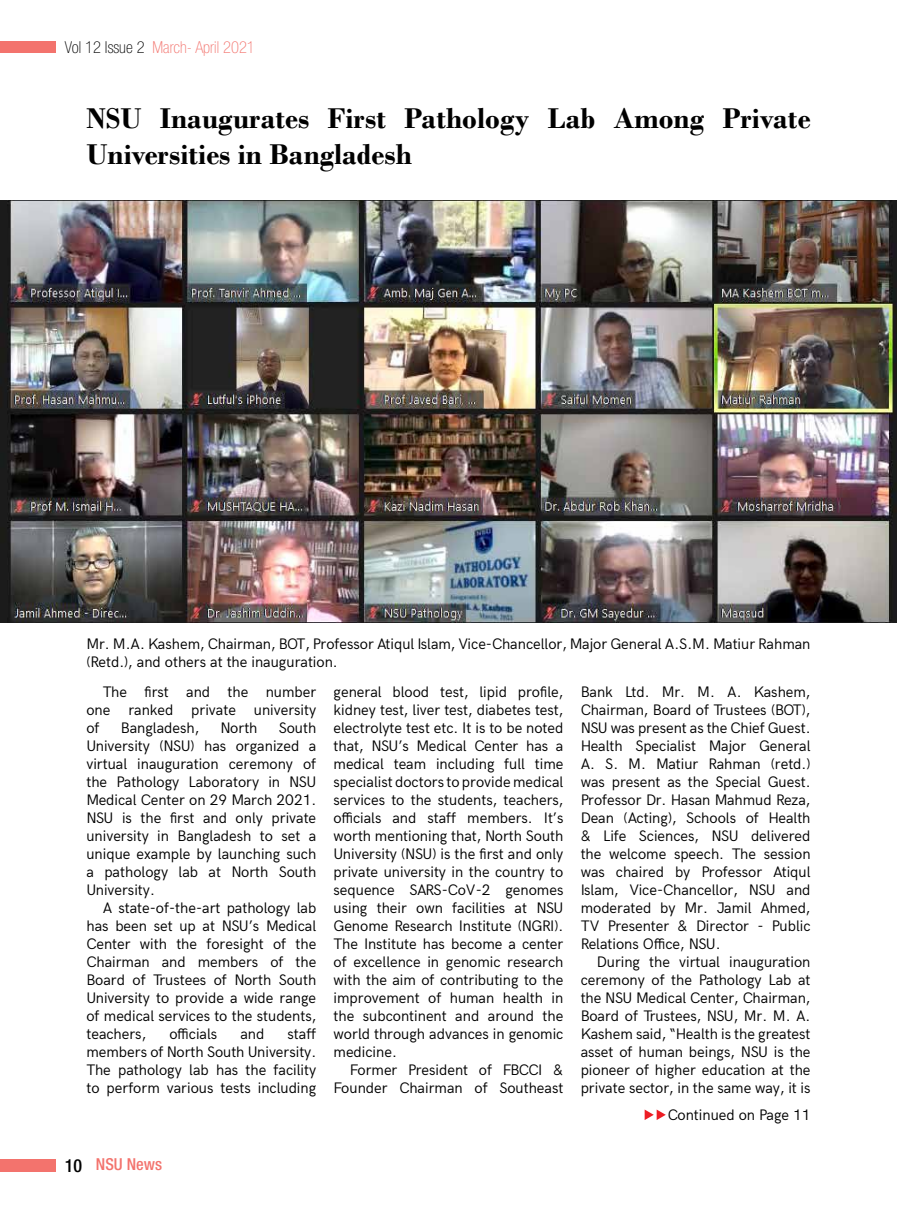
<style>
.page{position:relative;width:897px;height:1210px;background:#fff}
.page>*{position:absolute;margin:0;border:0;box-sizing:border-box;transform-origin:0 0}
.t1{font:700 30px/36px "Bodoni";color:#000}
.t2{font:100 condensed 16.5px "Helvetica Neue LT Pro";color:#f3736d}
.t3{font:500 condensed 16.5px "Helvetica Neue LT Pro";color:#f3736d}
.t4{font:15px/18px "Acari Sans";color:#000;text-align:justify}
.s1{color:#000}
.s2{font-size:18px;color:#000}
</style>
<div class="page">
<div style="left:0;top:1158px;width:56px;height:13px;background:#f3736d"></div>
<div style="left:0;top:41px;width:56px;height:11px;background:#f3736d"></div>
<svg style="left:644px;top:1109px;width:21px;height:11px"></svg>
<img style="left:0;top:200px;width:896px;height:423px">
<p class="t2" style="left:65px;top:38px;width:191px"><span class="s1">Vol 12 Issue 2</span> March- April 2021</p>
<h1 class="t1" style="left:86px;top:100px;width:725px">NSU Inaugurates First Pathology Lab Among Private<br>Universities in Bangladesh</h1>
<p class="t4" style="left:86px;top:633px;width:725px">Mr. M.A. Kashem, Chairman, BOT, Professor Atiqul Islam, Vice-Chancellor, Major General A.S.M. Matiur Rahman (Retd.), and others at the inauguration.</p>
<p class="t4" style="left:86px;top:681px;width:231px;text-indent:16px">The first and the number one ranked private university of</p>
<p class="t4" style="left:86px;top:717px;width:231px;text-indent:192px">South University (NSU) has organized a virtual inauguration ceremony of the Pathology Laboratory in NSU Medical Center on 29 March 2021.<br>NSU is the first and only private university in Bangladesh to set a unique example by launching such a pathology lab at North South University.</p>
<p class="t4" style="left:86px;top:897px;width:231px;text-indent:16px">A state-of-the-art pathology lab has been set up at NSU’s Medical Center with the foresight of the Chairman and members of the Board of Trustees of North South University to provide a wide range of medical services to the students, teachers,</p>
<p class="t4" style="left:121px;top:717px;width:80px">Bangladesh,</p>
<p class="t4" style="left:220px;top:717px;width:38px">North</p>
<p class="t4" style="left:86px;top:1023px;width:231px;text-indent:201px">staff members of North South University.<br>The pathology lab has the facility to perform various tests including</p>
<p class="t4" style="left:169px;top:1023px;width:49px">officials</p>
<p class="t4" style="left:240px;top:1023px;width:25px">and</p>
<p class="t3" style="left:65px;top:1154px;width:99px"><span class="s2">10</span> NSU News</p>
<p class="t4" style="left:333px;top:681px;width:231px">general blood test, lipid profile, kidney test, liver test, diabetes test, electrolyte test etc. It is to be noted that, NSU’s Medical Center has a medical team including full time specialist doctors to provide medical services to the students, teachers, officials and staff members. It’s worth mentioning that, North South University (NSU) is the first and only private university in the country to sequence SARS-CoV-2 genomes using their own facilities at NSU Genome Research Institute (NGRI).<br>The Institute has become a center of excellence in genomic research with the aim of contributing to the improvement of human health in the subcontinent and around the world through advances in genomic medicine.</p>
<p class="t4" style="left:333px;top:1059px;width:231px;text-align:right">Former President of FBCCI &amp;<br>Founder Chairman of Southeast</p>
<p class="t4" style="left:580px;top:681px;width:231px">Bank Ltd. Mr. M. A. Kashem, Chairman, Board of Trustees (BOT), NSU was present as the Chief Guest.<br>Health Specialist Major General A. S. M. Matiur Rahman (retd.) was present as the Special Guest.<br>Professor Dr. Hasan Mahmud Reza, Dean (Acting), Schools of Health &amp; Life Sciences, NSU delivered the welcome speech. The session was chaired by Professor Atiqul Islam, Vice-Chancellor, NSU and moderated by Mr. Jamil Ahmed, TV Presenter &amp; Director - Public Relations Office, NSU.</p>
<p class="t4" style="left:580px;top:951px;width:231px;text-indent:16px">During the virtual inauguration ceremony of the Pathology Lab at the NSU Medical Center, Chairman, Board of Trustees, NSU, Mr. M. A.<br>Kashem said, “Health is the greatest asset of human beings, NSU is the pioneer of higher education at the private sector, in the same way, it is</p>
<p class="t4" style="left:667px;top:1104px;width:144px">Continued on Page 11</p>
</div>
